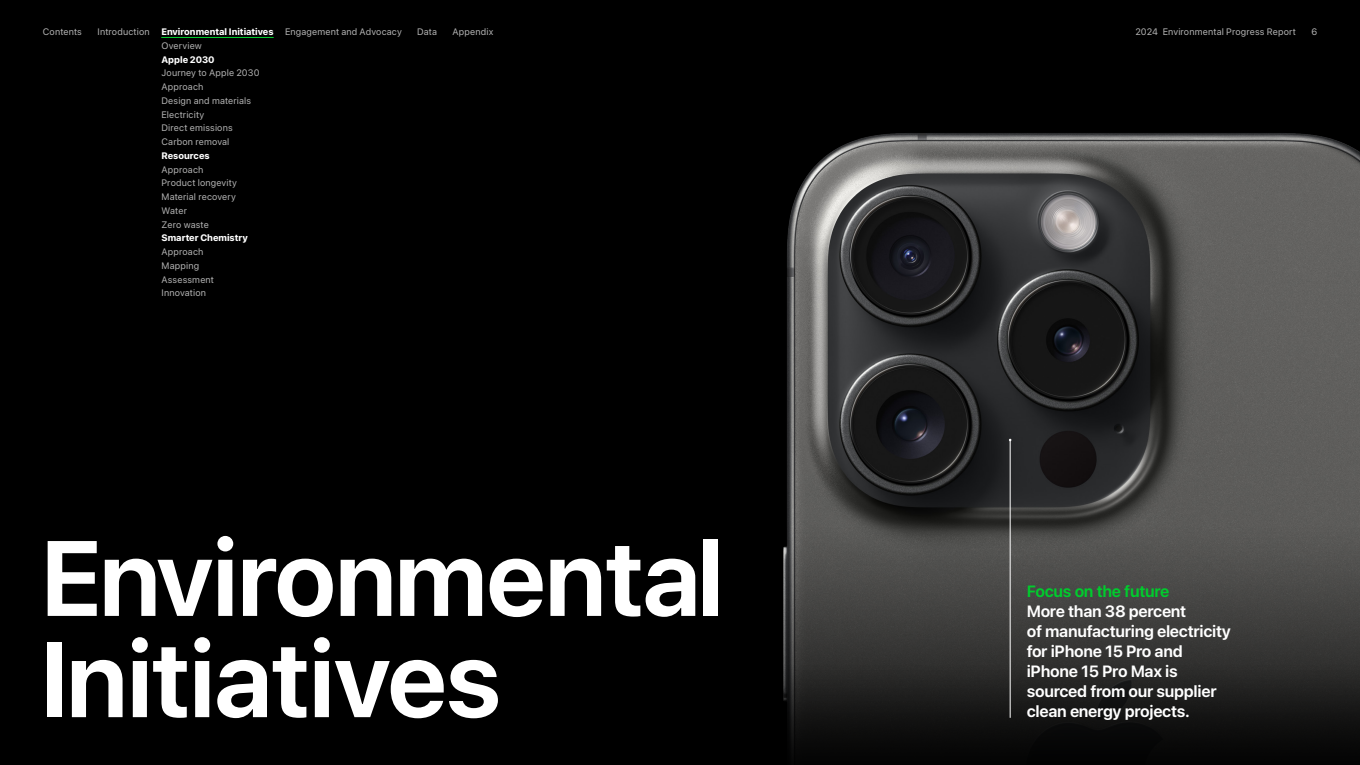
<style>
.page{position:relative;width:1360px;height:765px;background:#000}
.page>*{position:absolute;margin:0;border:0;box-sizing:border-box;transform-origin:0 0}
.DividerHeading-white{font:600 106.25px/101.2px "SF Hello";letter-spacing:-.025em;color:#fff}
.DividerText-white{font:600 16.25px/20px "SF Hello";letter-spacing:-.02em;color:#fff}
.DividerText-white-2{font:600 16.25px "SF Hello";letter-spacing:-.02em;color:#00cc2d}
.Contents{font:9.38px "SF Hello";letter-spacing:.015em;color:#b1b1b1}
.Contents-2{font:700 9.38px "SF Hello";color:#fff}
.s1{font-weight:700;color:#fff}
</style>
<div class="page">
<img style="left:787px;top:133px;width:573px;height:394px">
<svg style="left:783px;top:527px;width:577px;height:138px;background:#464544"></svg>
<svg style="left:783px;top:665px;width:577px;height:91px"></svg>
<hr style="left:1010px;top:440px;width:1px;height:278px;background:#fff">
<hr style="left:161px;top:37px;width:113px;height:1px;background:#00cc2d">
<p class="Contents" style="left:43px;top:26px;width:41px">Contents</p>
<p class="Contents" style="left:98px;top:26px;width:306px">Introduction <span class="s1">Environmental Initiatives</span> Engagement and Advocacy</p>
<p class="Contents" style="left:417px;top:26px;width:22px">Data</p>
<p class="Contents" style="left:453px;top:26px;width:42px">Appendix</p>
<p class="Contents" style="left:1135px;top:26px;width:162px">2024 Environmental Progress Report</p>
<p class="Contents" style="left:1312px;top:26px;width:7px">6</p>
<p class="Contents" style="left:162px;top:40px;width:42px">Overview</p>
<p class="Contents-2" style="left:162px;top:54px;width:54px">Apple 2030</p>
<p class="Contents" style="left:162px;top:68px;width:99px">Journey to Apple 2030</p>
<p class="Contents" style="left:162px;top:81px;width:43px">Approach</p>
<p class="Contents" style="left:162px;top:95px;width:91px">Design and materials</p>
<p class="Contents" style="left:162px;top:109px;width:44px">Electricity</p>
<p class="Contents" style="left:162px;top:123px;width:73px">Direct emissions</p>
<p class="Contents" style="left:162px;top:136px;width:69px">Carbon removal</p>
<p class="Contents-2" style="left:162px;top:150px;width:50px">Resources</p>
<p class="Contents" style="left:162px;top:164px;width:43px">Approach</p>
<p class="Contents" style="left:162px;top:178px;width:77px">Product longevity</p>
<p class="Contents" style="left:162px;top:191px;width:76px">Material recovery</p>
<p class="Contents" style="left:162px;top:205px;width:27px">Water</p>
<p class="Contents" style="left:162px;top:219px;width:49px">Zero waste</p>
<p class="Contents-2" style="left:162px;top:233px;width:88px">Smarter Chemistry</p>
<p class="Contents" style="left:162px;top:246px;width:43px">Approach</p>
<p class="Contents" style="left:162px;top:260px;width:39px">Mapping</p>
<p class="Contents" style="left:162px;top:274px;width:54px">Assessment</p>
<p class="Contents" style="left:162px;top:288px;width:46px">Innovation</p>
<p class="DividerHeading-white" style="left:40px;top:529px;width:686px">Environmental<br>Initiatives</p>
<p class="DividerText-white-2" style="left:1027px;top:582px;width:144px">Focus on the future</p>
<p class="DividerText-white" style="left:1027px;top:601px;width:206px">More than 38 percent<br>of manufacturing electricity for iPhone 15 Pro and iPhone 15 Pro Max is sourced from our supplier clean energy projects.</p>
</div>
